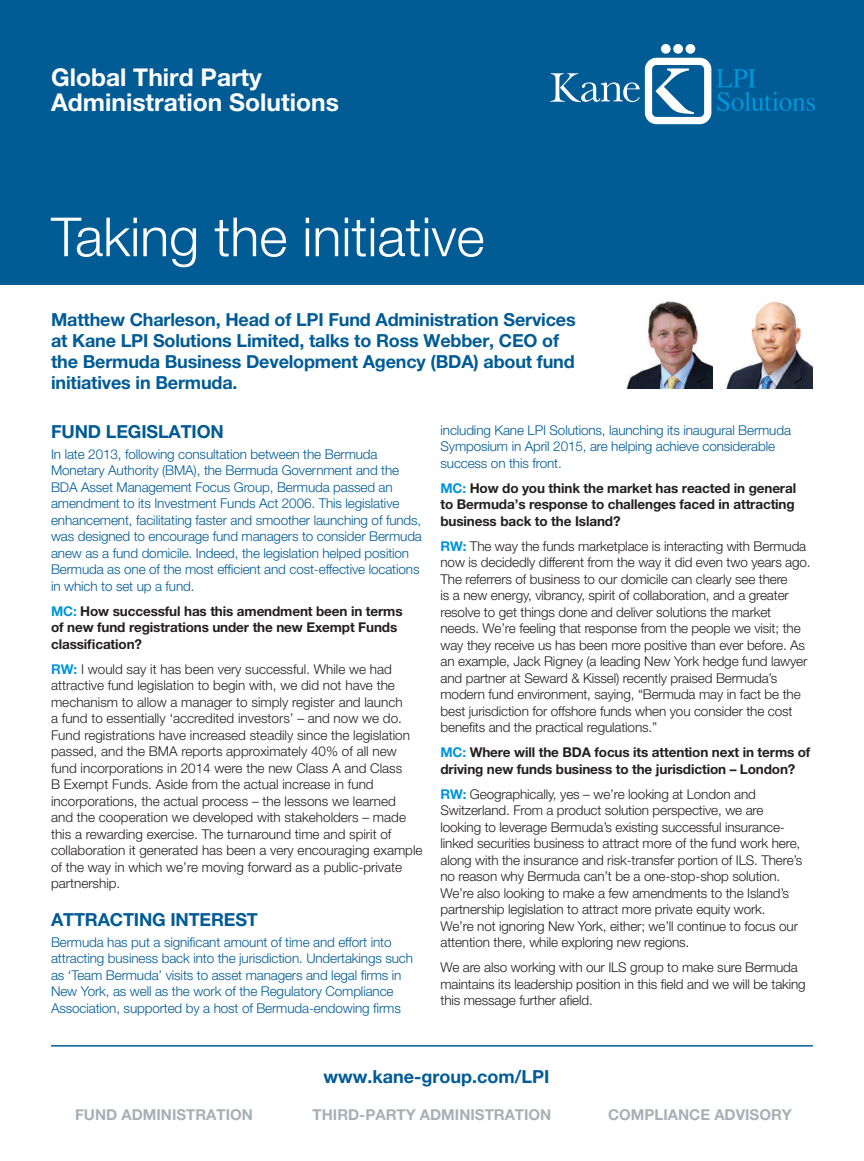
<style>
.page{position:relative;width:864px;height:1161px;background:#fff}
.page>*{position:absolute;margin:0;border:0;box-sizing:border-box;transform-origin:0 0}
.t1{font:300 54px "Helvetica Neue LT Pro";color:#fff}
.t2{font:700 24.6px/24.6px "Helvetica Neue LT Pro";color:#fff}
.t3{font:700 18px/21px "Helvetica Neue LT Pro";letter-spacing:-.01em;color:#015b95}
.t4{font:700 15px "Helvetica Neue LT Pro";color:#a8b0b6}
.t5{font:300 13.5px/16.5px "Helvetica Neue LT Pro";letter-spacing:-.01em;color:#231f20}
.t6{font:300 13.5px/16.5px "Helvetica Neue LT Pro";letter-spacing:-.01em;color:#015b95}
.t7{font:700 13.5px/16.5px "Helvetica Neue LT Pro";letter-spacing:-.01em;color:#231f20}
.s1{color:#0095d9}
.s2{font-weight:700;color:#0095d9}
</style>
<div class="page">
<div style="left:0;top:0;width:863px;height:285px;background:#015b95"></div>
<div style="left:660px;top:44px;width:10px;height:10px;background:#fff;border-radius:50%"></div>
<div style="left:673px;top:44px;width:9px;height:10px;background:#fff;border-radius:50%"></div>
<div style="left:685px;top:44px;width:10px;height:10px;background:#fff;border-radius:50%"></div>
<svg style="left:550px;top:58px;width:264px;height:66px"></svg>
<hr style="left:51px;top:1045px;width:761px;height:1px;background:#015b95">
<img style="left:726px;top:301px;width:86px;height:88px">
<img style="left:626px;top:301px;width:86px;height:88px">
<h2 class="t2" style="left:51px;top:65px;width:289px">Global Third Party<br>Administration Solutions</h2>
<h1 class="t1" style="left:51px;top:204px;width:435px">Taking the initiative</h1>
<h3 class="t3" style="left:51px;top:308px;width:526px">Matthew Charleson, Head of LPI Fund Administration Services at Kane LPI Solutions Limited, talks to Ross Webber, CEO of the Bermuda Business Development Agency (BDA) about fund initiatives in Bermuda.</h3>
<h3 class="t3" style="left:51px;top:421px;width:174px">FUND LEGISLATION</h3>
<p class="t6" style="left:51px;top:445px;width:372px">In late 2013, following consultation between the Bermuda Monetary Authority (BMA), the Bermuda Government and the BDA Asset Management Focus Group, Bermuda passed an amendment to its Investment Funds Act 2006. This legislative enhancement, facilitating faster and smoother launching of funds, was designed to encourage fund managers to consider Bermuda anew as a fund domicile. Indeed, the legislation helped position Bermuda as one of the most efficient and cost-effective locations in which to set up a fund.</p>
<p class="t7" style="left:51px;top:602px;width:353px"><span class="s1">MC:</span> How successful has this amendment been in terms of new fund registrations under the new Exempt Funds classification?</p>
<p class="t5" style="left:51px;top:660px;width:373px"><span class="s2">RW:</span> I would say it has been very successful. While we had attractive fund legislation to begin with, we did not have the mechanism to allow a manager to simply register and launch<br>a fund to essentially ‘accredited investors’ – and now we do.<br>Fund registrations have increased steadily since the legislation passed, and the BMA reports approximately 40% of all new fund incorporations in 2014 were the new Class A and Class<br>B Exempt Funds. Aside from the actual increase in fund incorporations, the actual process – the lessons we learned<br>and the cooperation we developed with stakeholders – made this a rewarding exercise. The turnaround time and spirit of collaboration it generated has been a very encouraging example of the way in which we’re moving forward as a public-private partnership.</p>
<h3 class="t3" style="left:51px;top:909px;width:208px">ATTRACTING INTEREST</h3>
<p class="t6" style="left:51px;top:933px;width:363px">Bermuda has put a significant amount of time and effort into attracting business back into the jurisdiction. Undertakings such as ‘Team Bermuda’ visits to asset managers and legal firms in New York, as well as the work of the Regulatory Compliance Association, supported by a host of Bermuda-endowing firms</p>
<p class="t6" style="left:440px;top:421px;width:352px">including Kane LPI Solutions, launching its inaugural Bermuda<br>Symposium in April 2015, are helping achieve considerable success on this front.</p>
<p class="t7" style="left:440px;top:479px;width:357px;text-align:justify"><span class="s1">MC:</span> How do you think the market has reacted in general to Bermuda’s response to challenges faced in attracting business back to the Island?</p>
<p class="t5" style="left:440px;top:537px;width:371px"><span class="s2">RW:</span> The way the funds marketplace is interacting with Bermuda now is decidedly different from the way it did even two years ago.<br>The referrers of business to our domicile can clearly see there<br>is a new energy, vibrancy, spirit of collaboration, and a greater resolve to get things done and deliver solutions the market needs. We’re feeling that response from the people we visit; the way they receive us has been more positive than ever before. As an example, Jack Rigney (a leading New York hedge fund lawyer and partner at Seward &amp; Kissel) recently praised Bermuda’s modern fund environment, saying, “Bermuda may in fact be the best jurisdiction for offshore funds when you consider the cost benefits and the practical regulations.”</p>
<p class="t7" style="left:440px;top:744px;width:371px"><span class="s1">MC:</span> Where will the BDA focus its attention next in terms of driving new funds business to the jurisdiction – London?</p>
<p class="t5" style="left:440px;top:785px;width:363px"><span class="s2">RW:</span> Geographically, yes – we’re looking at London and Switzerland. From a product solution perspective, we are looking to leverage Bermuda’s existing successful insurance&shy;linked securities business to attract more of the fund work here, along with the insurance and risk-transfer portion of ILS. There’s no reason why Bermuda can’t be a one-stop-shop solution.<br>We’re also looking to make a few amendments to the Island’s partnership legislation to attract more private equity work.<br>We’re not ignoring New York, either; we’ll continue to focus our attention there, while exploring new regions.</p>
<p class="t5" style="left:440px;top:959px;width:366px">We are also working with our ILS group to make sure Bermuda maintains its leadership position in this field and we will be taking this message further afield.</p>
<h3 class="t3" style="left:323px;top:1066px;width:227px">www.kane-group.com/LPI</h3>
<p class="t4" style="left:75px;top:1105px;width:179px">FUND ADMINISTRATION</p>
<p class="t4" style="left:312px;top:1105px;width:240px">THIRD-PARTY ADMINISTRATION</p>
<p class="t4" style="left:608px;top:1105px;width:185px">COMPLIANCE ADVISORY</p>
</div>
